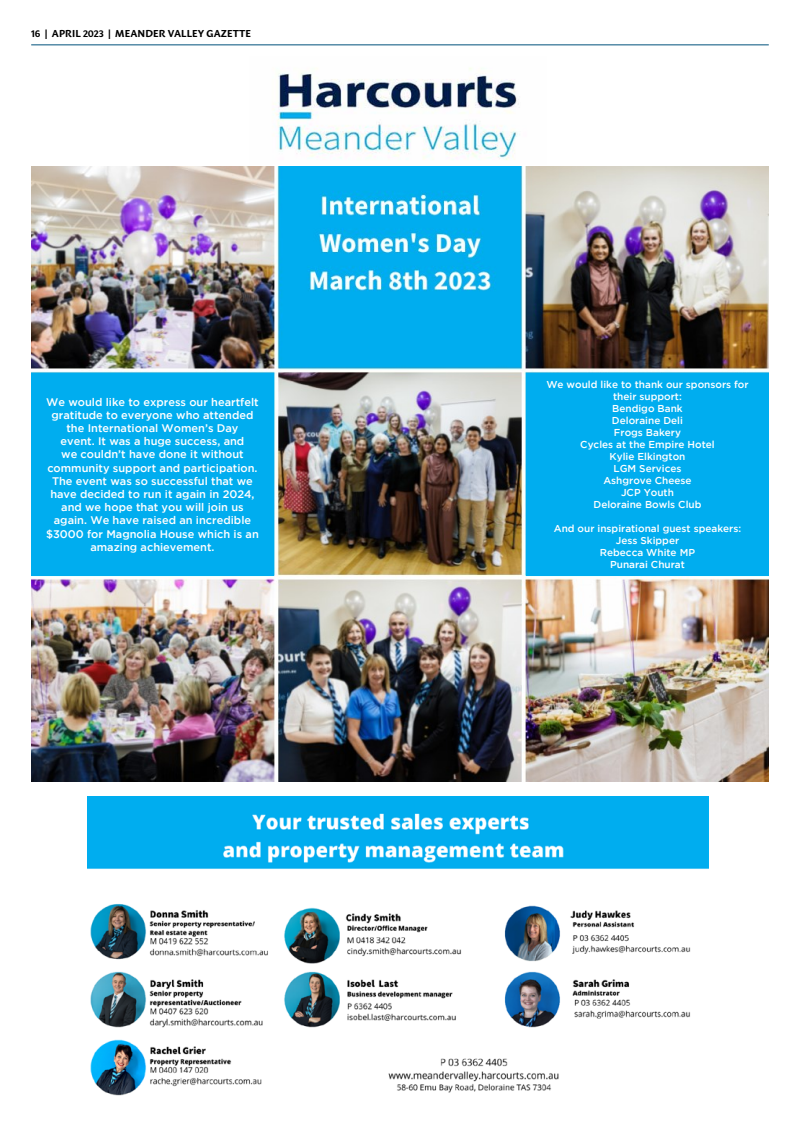
<style>
.page{position:relative;width:800px;height:1134px;background:#fff}
.page>*{position:absolute;margin:0;border:0;box-sizing:border-box;transform-origin:0 0}
.t1{font:500 11px/13.2px "Gotham";color:#fff;text-align:center}
.t2{font:500 10px/12px "Gotham";color:#fff;text-align:center}
.t3{font:700 10px "Sharik Sans";letter-spacing:.01em;color:#000}
</style>
<div class="page">
<hr style="left:31px;top:44px;width:737px;height:1px;background:#00517c">
<img style="left:273px;top:68px;width:246px;height:92px">
<img style="left:88px;top:797px;width:620px;height:299px">
<img style="left:31px;top:166px;width:737px;height:615px">
<div style="left:31px;top:373px;width:243px;height:202px;background:#00adef"></div>
<div style="left:526px;top:373px;width:242px;height:202px;background:#00adef"></div>
<p class="t3" style="left:31px;top:26px;width:221px">16 | APRIL 2023 | MEANDER VALLEY GAZETTE</p>
<p class="t1" style="left:46px;top:395px;width:214px">We would like to express our heartfelt gratitude to everyone who attended the International Women’s Day<br>event. It was a huge success, and<br>we couldn’t have done it without community support and participation.<br>The event was so successful that we have decided to run it again in 2024, and we hope that you will join us again. We have raised an incredible $3000 for Magnolia House which is an amazing achievement.</p>
<p class="t2" style="left:546px;top:378px;width:204px">We would like to thank our sponsors for their support:<br>Bendigo Bank<br>Deloraine Deli<br>Frogs Bakery<br>Cycles at the Empire Hotel<br>Kylie Elkington<br>LGM Services<br>Ashgrove Cheese<br>JCP Youth<br>Deloraine Bowls Club</p>
<p class="t2" style="left:553px;top:522px;width:189px">And our inspirational guest speakers:<br>Jess Skipper<br>Rebecca White MP<br>Punarai Churat</p>
</div>
